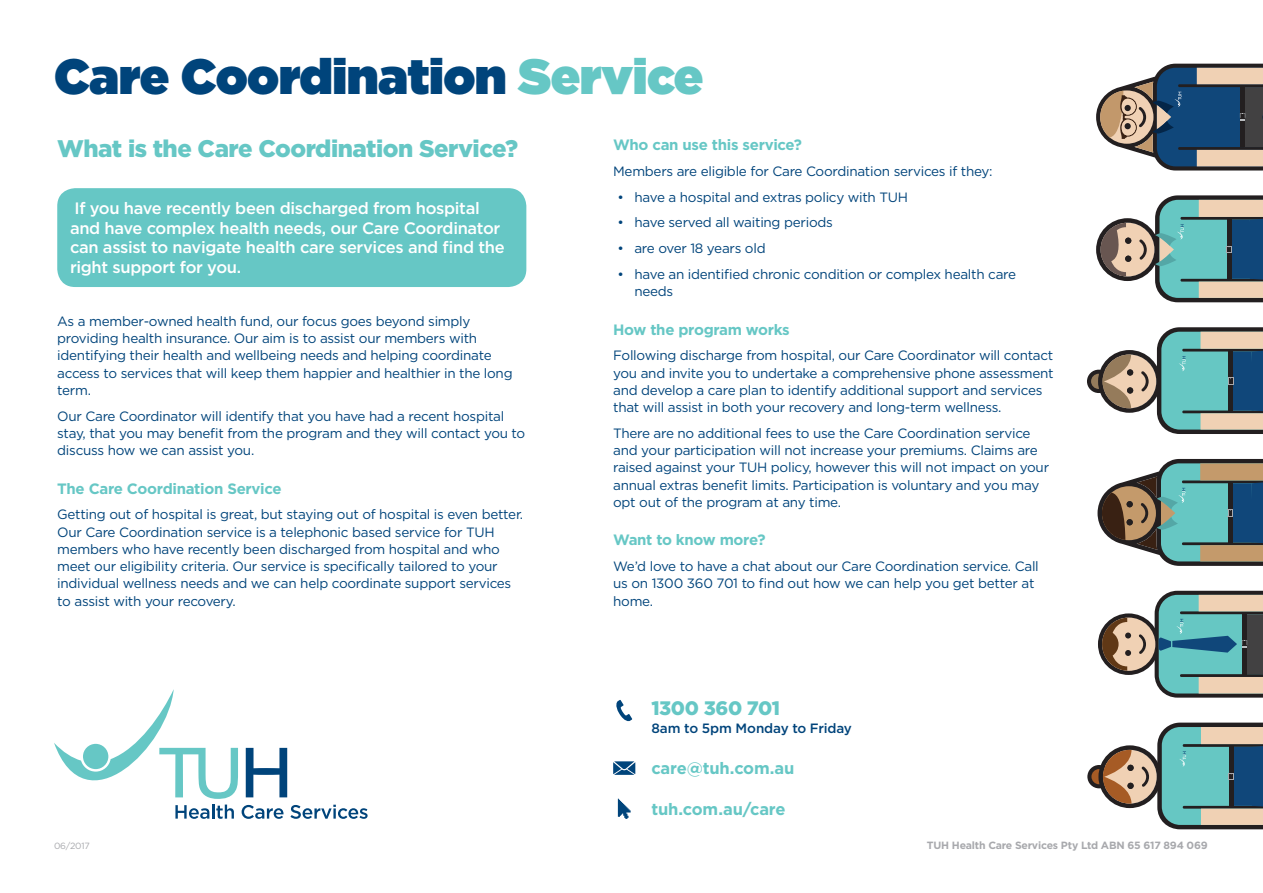
<style>
.page{position:relative;width:1263px;height:893px;background:#fff}
.page>*{position:absolute;margin:0;border:0;box-sizing:border-box;transform-origin:0 0}
.t1{font:900 49.5px "Gotham";letter-spacing:-.01em;color:#00447b}
.table-Big_head_teal{font:900 24px "Gotham";letter-spacing:-.02em;color:#66c7c5}
.t2{font:900 19.5px "Gotham";letter-spacing:-.02em;color:#66c7c5}
.body{font:500 16.5px/19.5px "Gotham";letter-spacing:-.02em;color:#fff}
.t3{font:700 16.5px "Gotham";letter-spacing:-.01em;color:#66c7c5}
.body-head{font:700 15px "Gotham";letter-spacing:-.02em;color:#66c7c5}
.body-2{font:13.5px/17.2px "Gotham";letter-spacing:-.02em;color:#00447b}
.t4{font:500 13.5px "Gotham";letter-spacing:-.005em;color:#00447b}
.footnote-gray{font:700 10.5px "Gotham";letter-spacing:-.02em;color:#a8a9ad}
.footnote-gray-2{font:9px "Gotham";letter-spacing:-.02em;color:#a8a9ad}
.s1{color:#66c7c5}
</style>
<div class="page">
<div style="left:57px;top:188px;width:469px;height:99px;background:#66c7c5;border-radius:18px"></div>
<svg style="left:1087px;top:370px;width:23px;height:23px"></svg>
<div style="left:1091px;top:374px;width:15px;height:15px;background:#957b5b;border-radius:50%"></div>
<svg style="left:1098px;top:327px;width:165px;height:107px"></svg>
<svg style="left:1096px;top:64px;width:167px;height:107px"></svg>
<svg style="left:1096px;top:195px;width:167px;height:107px"></svg>
<svg style="left:1097px;top:459px;width:166px;height:107px"></svg>
<svg style="left:1098px;top:591px;width:165px;height:107px"></svg>
<div style="left:1087px;top:765px;width:24px;height:23px;background:#231f20;border-radius:50%"></div>
<div style="left:1091px;top:769px;width:16px;height:15px;background:#a65b25;border-radius:50%"></div>
<svg style="left:1098px;top:723px;width:165px;height:106px"></svg>
<svg style="left:616px;top:700px;width:16px;height:22px"></svg>
<svg style="left:618px;top:799px;width:13px;height:20px"></svg>
<svg style="left:613px;top:761px;width:22px;height:14px"></svg>
<svg style="left:54px;top:689px;width:314px;height:130px"></svg>
<p class="t1" style="left:54px;top:41px;width:651px">Care Coordination <span class="s1">Service</span></p>
<p class="table-Big_head_teal" style="left:57px;top:132px;width:462px">What is the Care Coordination Service?</p>
<p class="body" style="left:70px;top:198px;width:436px">If you have recently been discharged from hospital and have complex health needs, our Care Coordinator can assist to navigate health care services and find the right support for you.</p>
<p class="body-2" style="left:57px;top:312px;width:457px">As a member-owned health fund, our focus goes beyond simply providing health insurance. Our aim is to assist our members with identifying their health and wellbeing needs and helping coordinate access to services that will keep them happier and healthier in the long term.</p>
<p class="body-2" style="left:57px;top:407px;width:470px">Our Care Coordinator will identify that you have had a recent hospital stay, that you may benefit from the program and they will contact you to discuss how we can assist you.</p>
<p class="body-head" style="left:57px;top:478px;width:226px">The Care Coordination Service</p>
<p class="body-2" style="left:57px;top:506px;width:467px">Getting out of hospital is great, but staying out of hospital is even better.<br>Our Care Coordination service is a telephonic based service for TUH members who have recently been discharged from hospital and who meet our eligibility criteria. Our service is specifically tailored to your individual wellness needs and we can help coordinate support services to assist with your recovery.</p>
<p class="body-head" style="left:613px;top:135px;width:190px">Who can use this service?</p>
<p class="body-2" style="left:613px;top:162px;width:381px">Members are eligible for Care Coordination services if they:</p>
<p class="body-2" style="left:617px;top:188px;width:292px">• have a hospital and extras policy with TUH</p>
<p class="body-2" style="left:617px;top:214px;width:217px">• have served all waiting periods</p>
<p class="body-2" style="left:617px;top:239px;width:150px">• are over 18 years old</p>
<p class="body-2" style="left:634px;top:265px;width:383px;text-indent:-17px">• have an identified chronic condition or complex health care needs</p>
<p class="body-head" style="left:613px;top:319px;width:178px">How the program works</p>
<p class="body-2" style="left:613px;top:347px;width:442px">Following discharge from hospital, our Care Coordinator will contact you and invite you to undertake a comprehensive phone assessment and develop a care plan to identify additional support and services that will assist in both your recovery and long-term wellness.</p>
<p class="body-2" style="left:613px;top:424px;width:437px">There are no additional fees to use the Care Coordination service and your participation will not increase your premiums. Claims are raised against your TUH policy, however this will not impact on your annual extras benefit limits. Participation is voluntary and you may opt out of the program at any time.</p>
<p class="body-head" style="left:613px;top:530px;width:154px">Want to know more?</p>
<p class="body-2" style="left:613px;top:557px;width:427px">We’d love to have a chat about our Care Coordination service. Call us on 1300 360 701 to find out how we can help you get better at home.</p>
<p class="t2" style="left:651px;top:695px;width:130px">1300 360 701</p>
<p class="t4" style="left:651px;top:719px;width:202px">8am to 5pm Monday to Friday</p>
<p class="t3" style="left:651px;top:757px;width:145px">care@tuh.com.au</p>
<p class="t3" style="left:651px;top:798px;width:136px">tuh.com.au/care</p>
<p class="footnote-gray-2" style="left:54px;top:840px;width:37px">06/2017</p>
<p class="footnote-gray" style="left:927px;top:838px;width:282px">TUH Health Care Services Pty Ltd ABN 65 617 894 069</p>
</div>
